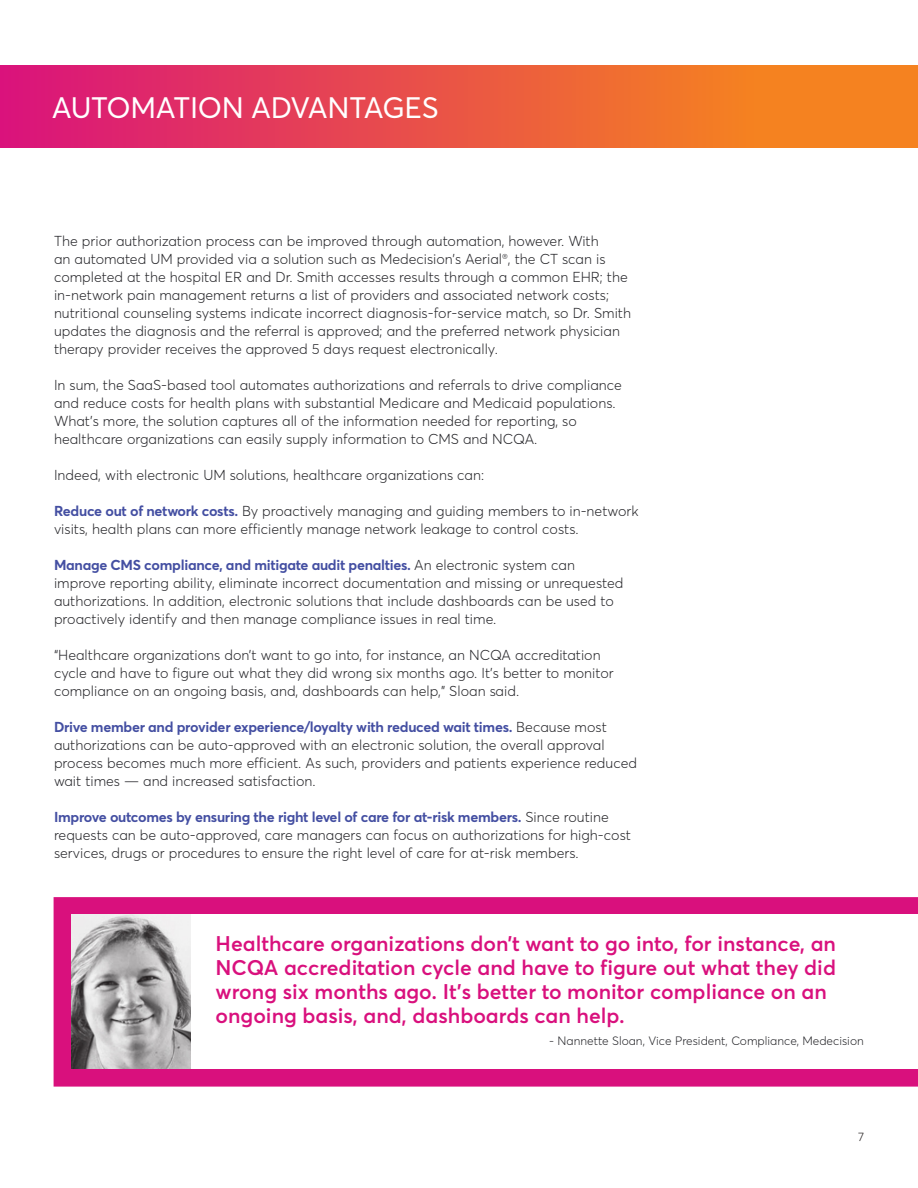
<style>
.page{position:relative;width:918px;height:1188px;background:#fff}
.page>*{position:absolute;margin:0;border:0;box-sizing:border-box;transform-origin:0 0}
.t1{font:29.25px "Averta";letter-spacing:-.01em;color:#fff}
.t2{font:600 21px/24px "Averta";color:#d9107d}
.t3{font:300 14.25px/18px "Averta";color:#252529}
.t4{font:300 12px "Averta";color:#252529}
.t5{font:300 12px "Averta";color:#231f20}
.s1{font-weight:700;color:#444fa2}
</style>
<div class="page">
<div style="left:0;top:66px;width:918px;height:82px;background:linear-gradient(to right,#da1579,#f99213)"></div>
<div style="left:54px;top:897px;width:864px;height:190px;background:#d9107d"></div>
<div style="left:72px;top:914px;width:846px;height:155px;background:#fff"></div>
<img style="left:72px;top:914px;width:119px;height:154px">
<p class="t1" style="left:52px;top:89px;width:388px">AUTOMATION ADVANTAGES</p>
<p class="t3" style="left:54px;top:232px;width:579px">The prior authorization process can be improved through automation, however. With<br>an automated UM provided via a solution such as Medecision’s Aerial<sup>®</sup>, the CT scan is completed at the hospital ER and Dr. Smith accesses results through a common EHR; the in-network pain management returns a list of providers and associated network costs; nutritional counseling systems indicate incorrect diagnosis-for-service match, so Dr. Smith updates the diagnosis and the referral is approved; and the preferred network physician therapy provider receives the approved 5 days request electronically.</p>
<p class="t3" style="left:54px;top:376px;width:570px">In sum, the SaaS-based tool automates authorizations and referrals to drive compliance and reduce costs for health plans with substantial Medicare and Medicaid populations.<br>What’s more, the solution captures all of the information needed for reporting, so healthcare organizations can easily supply information to CMS and NCQA.</p>
<p class="t3" style="left:54px;top:466px;width:432px">Indeed, with electronic UM solutions, healthcare organizations can:</p>
<p class="t3" style="left:54px;top:502px;width:586px"><span class="s1">Reduce out of network costs.</span> By proactively managing and guiding members to in-network visits, health plans can more efficiently manage network leakage to control costs.</p>
<p class="t3" style="left:54px;top:556px;width:571px"><span class="s1">Manage CMS compliance, and mitigate audit penalties.</span> An electronic system can improve reporting ability, eliminate incorrect documentation and missing or unrequested authorizations. In addition, electronic solutions that include dashboards can be used to proactively identify and then manage compliance issues in real time.</p>
<p class="t3" style="left:54px;top:646px;width:561px">“Healthcare organizations don’t want to go into, for instance, an NCQA accreditation cycle and have to figure out what they did wrong six months ago. It’s better to monitor compliance on an ongoing basis, and, dashboards can help,” Sloan said.</p>
<p class="t3" style="left:54px;top:718px;width:585px"><span class="s1">Drive member and provider experience/loyalty with reduced wait times.</span> Because most authorizations can be auto-approved with an electronic solution, the overall approval process becomes much more efficient. As such, providers and patients experience reduced wait times — and increased satisfaction.</p>
<p class="t3" style="left:54px;top:808px;width:579px"><span class="s1">Improve outcomes by ensuring the right level of care for at-risk members.</span> Since routine requests can be auto-approved, care managers can focus on authorizations for high-cost services, drugs or procedures to ensure the right level of care for at-risk members.</p>
<p class="t2" style="left:216px;top:931px;width:622px">Healthcare organizations don’t want to go into, for instance, an NCQA accreditation cycle and have to figure out what they did wrong six months ago. It’s better to monitor compliance on an ongoing basis, and, dashboards can help.</p>
<p class="t4" style="left:549px;top:1034px;width:316px">- Nannette Sloan, Vice President, Compliance, Medecision</p>
<p class="t5" style="left:858px;top:1129px;width:7px">7</p>
</div>
